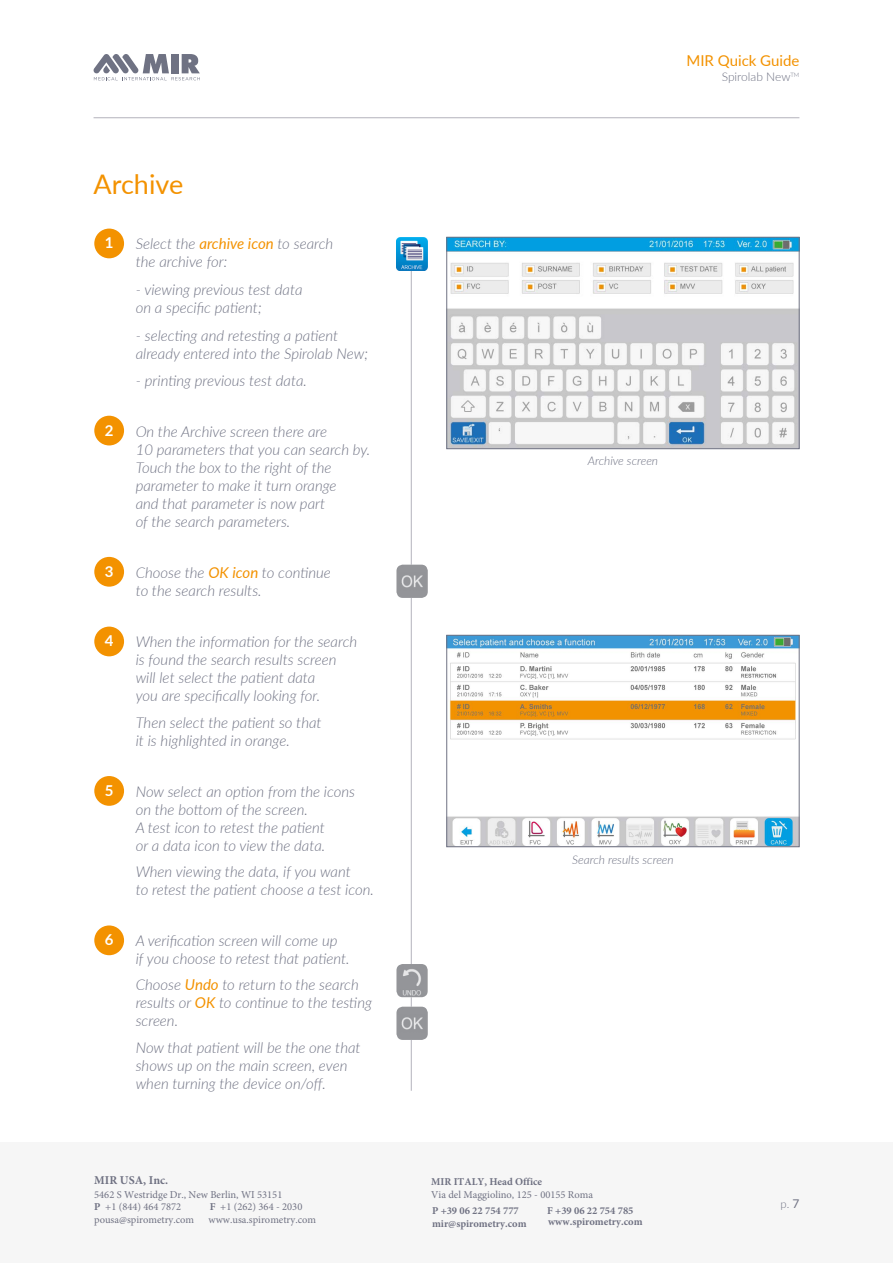
<style>
.page{position:relative;width:893px;height:1263px;background:#fff}
.page>*{position:absolute;margin:0;border:0;box-sizing:border-box;transform-origin:0 0}
.t1{font:27px "Lato";color:#f39200}
.t2{font:italic 300 15px/18px "Lato";color:#6f7283}
.t3{font:15px "Lato";color:#f39200}
.t4{font:700 15px "Lato";color:#fff}
.t5{font:italic 300 12px "Lato";color:#6f7283}
.t6{font:300 12px "Lato";color:#6f7283}
.t7{font:700 12px "Minion Pro";color:#6f7182}
.t8{font:300 11.25px "Lato";color:#6f7283}
.t9{font:10.5px/12.6px "Minion Pro";color:#6f7182}
.t10{font:700 10.5px/12.6px "Minion Pro";color:#6f7182}
.s1{font-weight:400;color:#f39200}
.s2{font-weight:700}
.s3{font-weight:400;font-size:12px}
</style>
<div class="page">
<div style="left:0;top:1142px;width:893px;height:121px;background:#f6f6f6"></div>
<hr style="left:94px;top:117px;width:705px;height:1px;background:#b3b2bc">
<svg style="left:93px;top:54px;width:107px;height:26px"></svg>
<hr style="left:411px;top:237px;width:1px;height:854px;background:#b3b2bc">
<div style="left:94px;top:229px;width:30px;height:29px;background:#f39200;border-radius:50%"></div>
<div style="left:94px;top:627px;width:30px;height:29px;background:#f39200;border-radius:50%"></div>
<div style="left:94px;top:776px;width:30px;height:30px;background:#f39200;border-radius:50%"></div>
<div style="left:94px;top:925px;width:30px;height:30px;background:#f39200;border-radius:50%"></div>
<img style="left:449px;top:239px;width:348px;height:208px">
<div style="left:447px;top:237px;width:352px;height:212px;border:1px solid #6f7283"></div>
<img style="left:449px;top:637px;width:348px;height:208px">
<div style="left:447px;top:635px;width:352px;height:212px;border:1px solid #6f7283"></div>
<img style="left:396px;top:237px;width:32px;height:33px">
<div style="left:94px;top:416px;width:30px;height:29px;background:#f39200;border-radius:50%"></div>
<div style="left:94px;top:557px;width:30px;height:30px;background:#f39200;border-radius:50%"></div>
<img style="left:396px;top:565px;width:32px;height:33px">
<img style="left:396px;top:1007px;width:32px;height:33px">
<img style="left:396px;top:964px;width:32px;height:33px">
<h1 class="t1" style="left:94px;top:165px;width:91px">Archive</h1>
<p class="t4" style="left:105px;top:232px;width:10px">1</p>
<p class="t4" style="left:105px;top:419px;width:10px">2</p>
<p class="t2" style="left:136px;top:234px;width:199px">Select the <span class="s1">archive icon</span> to search the archive for:</p>
<p class="t2" style="left:136px;top:280px;width:168px">- viewing previous test data on a specific patient;</p>
<p class="t2" style="left:136px;top:326px;width:234px">- selecting and retesting a patient already entered into the Spirolab New;</p>
<p class="t2" style="left:136px;top:371px;width:173px">- printing previous test data.</p>
<p class="t2" style="left:136px;top:422px;width:236px">On the Archive screen there are<br>10 parameters that you can search by.<br>Touch the box to the right of the parameter to make it turn orange<br>and that parameter is now part<br>of the search parameters.</p>
<p class="t4" style="left:105px;top:560px;width:10px">3</p>
<p class="t2" style="left:136px;top:563px;width:197px">Choose the <span class="s1">OK icon</span> to continue to the search results.</p>
<p class="t4" style="left:105px;top:630px;width:10px">4</p>
<p class="t2" style="left:136px;top:632px;width:223px">When the information for the search is found the search results screen will let select the patient data<br>you are specifically looking for.</p>
<p class="t2" style="left:136px;top:713px;width:187px">Then select the patient so that it is highlighted in orange.</p>
<p class="t4" style="left:105px;top:779px;width:10px">5</p>
<p class="t2" style="left:136px;top:782px;width:221px">Now select an option from the icons on the bottom of the screen.<br>A test icon to retest the patient<br>or a data icon to view the data.</p>
<p class="t2" style="left:136px;top:862px;width:240px">When viewing the data, if you want<br>to retest the patient choose a test icon.</p>
<p class="t4" style="left:105px;top:929px;width:10px">6</p>
<p class="t2" style="left:136px;top:931px;width:215px">A verification screen will come up<br>if you choose to retest that patient.</p>
<p class="t2" style="left:136px;top:975px;width:238px">Choose <span class="s1">Undo</span> to return to the search results or <span class="s1">OK</span> to continue to the testing screen.</p>
<p class="t2" style="left:136px;top:1038px;width:226px">Now that patient will be the one that shows up on the main screen, even when turning the device on/off.</p>
<p class="t7" style="left:94px;top:1172px;width:76px">MIR USA, Inc.</p>
<p class="t9" style="left:94px;top:1188px;width:190px">5462 S Westridge Dr., New Berlin, WI 53151<br><span class="s2">P</span> +1 (844) 464 7872</p>
<p class="t9" style="left:210px;top:1200px;width:94px"><span class="s2">F</span> +1 (262) 364 - 2030</p>
<p class="t9" style="left:94px;top:1213px;width:101px">pousa@spirometry.com</p>
<p class="t9" style="left:209px;top:1213px;width:109px">www.usa.spirometry.com</p>
<p class="t3" style="left:686px;top:50px;width:114px">MIR Quick Guide</p>
<p class="t6" style="left:722px;top:68px;width:79px">Spirolab New<sup>TM</sup></p>
<p class="t5" style="left:588px;top:452px;width:72px">Archive screen</p>
<p class="t5" style="left:572px;top:852px;width:103px">Search results screen</p>
<p class="t10" style="left:431px;top:1176px;width:113px">MIR ITALY, Head Office</p>
<p class="t9" style="left:431px;top:1188px;width:163px">Via del Maggiolino, 125 - 00155 Roma</p>
<p class="t10" style="left:432px;top:1204px;width:96px">P +39 06 22 754 777 mir@spirometry.com</p>
<p class="t10" style="left:547px;top:1205px;width:97px;line-height:11.1px">F +39 06 22 754 785 www.spirometry.com</p>
<p class="t8" style="left:781px;top:1196px;width:20px">p. <span class="s3">7</span></p>
</div>
